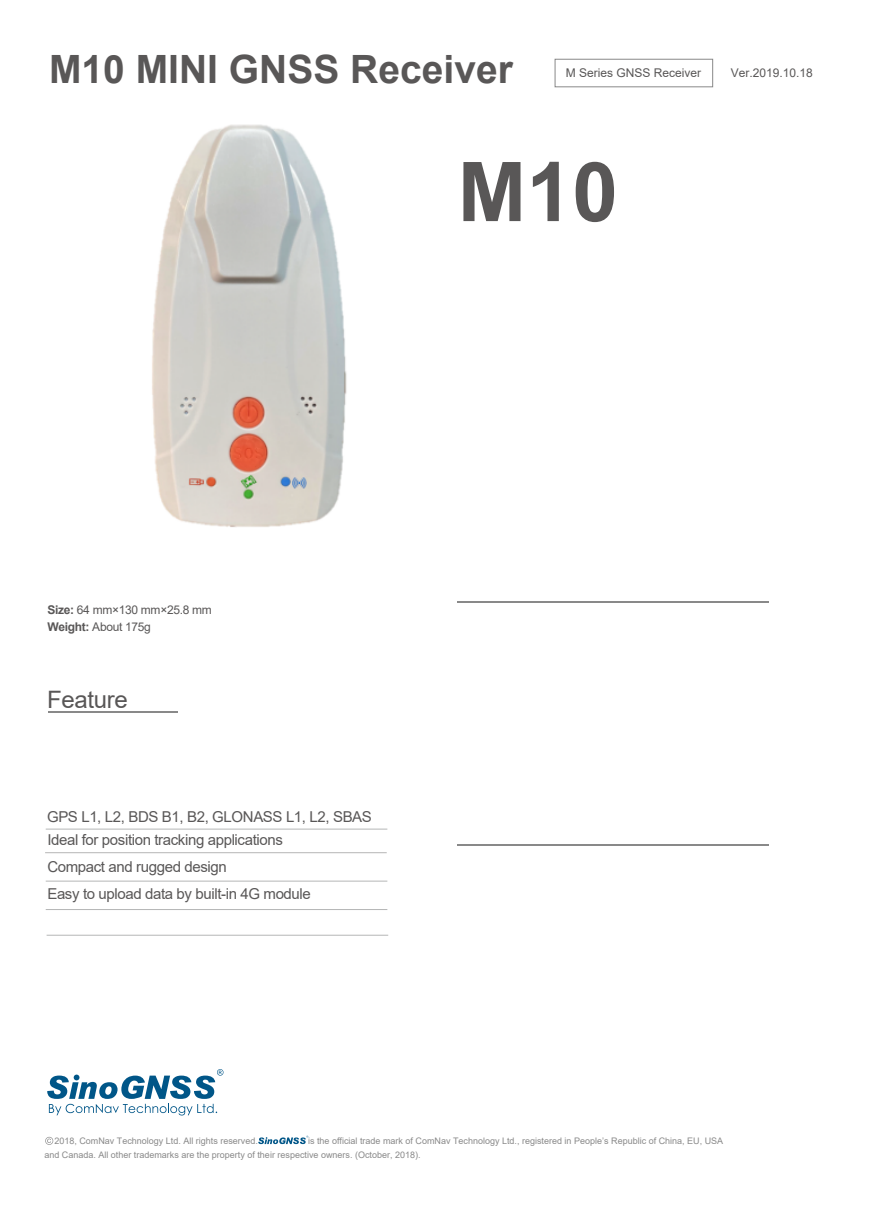
<style>
.page{position:relative;width:893px;height:1212px;background:#fff}
.page>*{position:absolute;margin:0;border:0;box-sizing:border-box;transform-origin:0 0}
.t1{font:700 82.5px "Arial";color:#595757}
.t2{font:700 39px "Arial";color:#595757}
.t3{font:24px "Arial";letter-spacing:-.015em;color:#595757}
.t4{font:15px/27px "Arial";letter-spacing:-.025em;color:#595757}
.t5{font:12px/16.5px "Arial";letter-spacing:-.025em;color:#595757}
.t6{font:12px "Arial";color:#595757}
.t7{font:9px/13.5px "Arial";color:#898989}
.s1{font-weight:700}
</style>
<div class="page">
<svg style="left:47px;top:1069px;width:176px;height:46px"></svg>
<svg style="left:258px;top:1135px;width:50px;height:9px"></svg>
<svg style="left:45px;top:1137px;width:8px;height:8px"></svg>
<hr style="left:46px;top:829px;width:341px;height:1px;background:#b5b6b6">
<hr style="left:45px;top:852px;width:342px;height:1px;background:#b5b6b6">
<hr style="left:46px;top:881px;width:341px;height:1px;background:#b5b6b6">
<hr style="left:46px;top:909px;width:341px;height:1px;background:#b5b6b6">
<hr style="left:49px;top:711px;width:129px;height:2px;background:#898989">
<hr style="left:458px;top:601px;width:311px;height:2px;background:#898989">
<hr style="left:458px;top:844px;width:311px;height:2px;background:#898989">
<div style="left:555px;top:59px;width:158px;height:28px;border:1px solid #898989"></div>
<img style="left:152px;top:124px;width:195px;height:403px">
<hr style="left:47px;top:935px;width:341px;height:1px;background:#b5b6b6">
<h2 class="t2" style="left:49px;top:42px;width:465px">M10 MINI GNSS Receiver</h2>
<h3 class="t6" style="left:566px;top:65px;width:137px">M Series GNSS Receiver</h3>
<h3 class="t6" style="left:731px;top:65px;width:84px">Ver.2019.10.18</h3>
<h1 class="t1" style="left:458px;top:134px;width:162px">M10</h1>
<h3 class="t5" style="left:47px;top:601px;width:166px"><span class="s1">Size:</span> 64 mm×130 mm×25.8 mm<br><span class="s1">Weight:</span> About 175g</h3>
<h3 class="t3" style="left:47px;top:683px;width:82px">Feature</h3>
<h3 class="t4" style="left:47px;top:803px;width:326px">GPS L1, L2, BDS B1, B2, GLONASS L1, L2, SBAS</h3>
<h3 class="t4" style="left:47px;top:826px;width:265px">Ideal for position tracking applications<br>Compact and rugged design<br>Easy to upload data by built-in 4G module</h3>
<p class="t7" style="left:44px;top:1134px;width:680px;text-indent:264px">is the official trade mark of ComNav Technology Ltd., registered in People’s Republic of China, EU, USA and Canada. All other trademarks are the property of their respective owners. (October, 2018).</p>
<p class="t7" style="left:54px;top:1134px;width:205px">2018, ComNav Technology Ltd. All rights reserved.</p>
</div>
